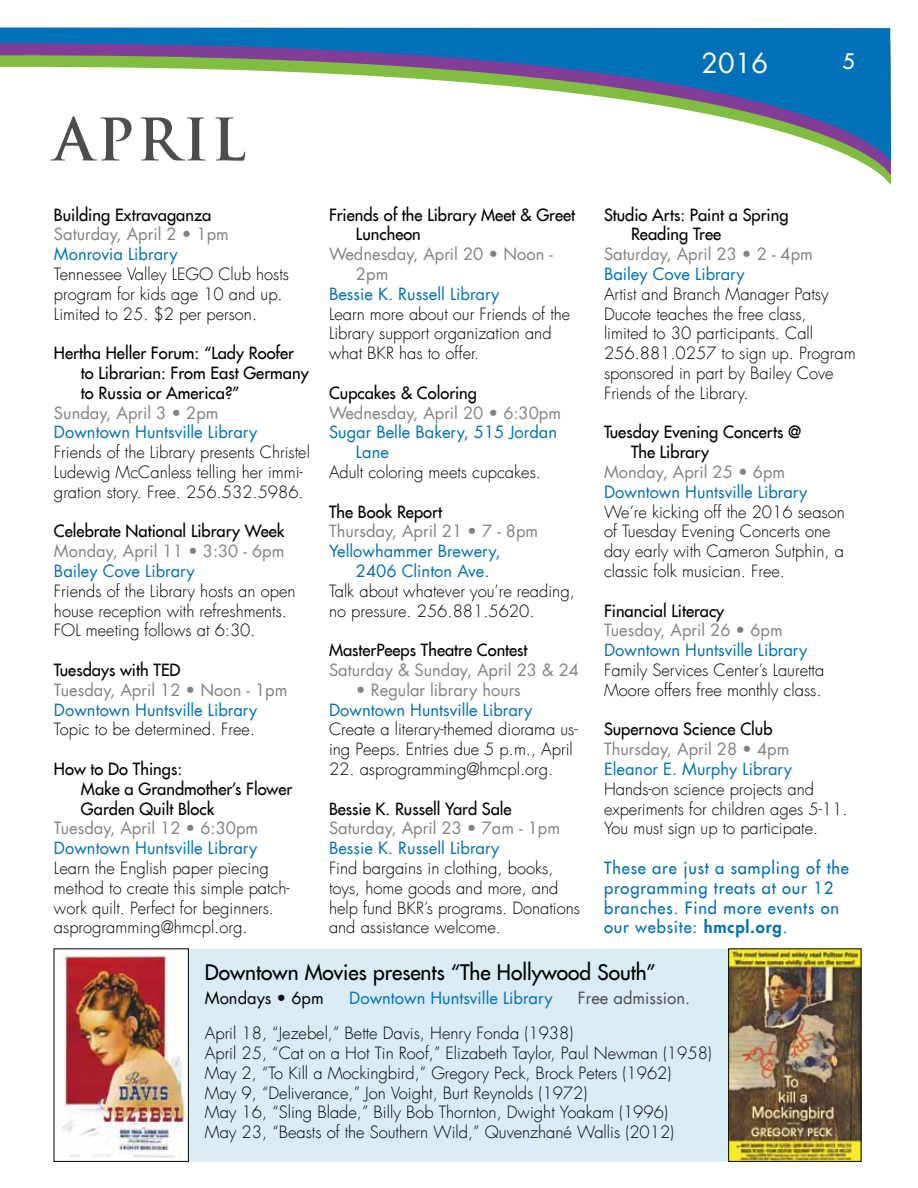
<style>
.page{position:relative;width:918px;height:1188px;background:#fff}
.page>*{position:absolute;margin:0;border:0;box-sizing:border-box;transform-origin:0 0}
.t1{font:700 57px "Trajan Pro";letter-spacing:.05em;color:#4d4d4f}
.t2{font:27px "Futura LT";color:#fff}
.t3{font:21px "Futura LT";color:#000}
.t4{font:21px "Futura LT";color:#fff}
.t5{font:300 16.5px/19.8px "Futura LT";color:#000}
.t6{font:16.5px/19.8px "Futura LT";color:#000}
.t7{font:16.5px/19.8px "Futura LT";color:#0070b9}
.t8{font:16.5px/19.8px "Futura LT";color:#808285}
.t9{font:16.5px/19.8px "Futura LT";letter-spacing:.05em;color:#0070b9}
.t10{font:16.5px "Futura LT";color:#4d4d4f}
.t11{font:16.5px "Futura LT";color:#000}
.s1{font-weight:800}
</style>
<div class="page">
<svg style="left:0;top:27px;width:891px;height:135px"></svg>
<div style="left:54px;top:949px;width:807px;height:213px;background:#d9ecf6;border-radius:18px"></div>
<img style="left:56px;top:950px;width:131px;height:210px">
<div style="left:54px;top:948px;width:135px;height:214px;border:1px solid #000"></div>
<img style="left:730px;top:950px;width:129px;height:210px">
<div style="left:728px;top:948px;width:133px;height:214px;border:1px solid #000"></div>
<h1 class="t1" style="left:54px;top:104px;width:189px">april</h1>
<p class="t6" style="left:54px;top:204px;width:159px">Building Extravaganza</p>
<p class="t8" style="left:54px;top:225px;width:176px">Saturday, April 2 • 1pm</p>
<p class="t7" style="left:54px;top:244px;width:125px">Monrovia Library</p>
<p class="t5" style="left:54px;top:265px;width:236px">Tennessee Valley LEGO Club hosts program for kids age 10 and up.<br>Limited to 25. $2 per person.</p>
<p class="t6" style="left:81px;top:343px;width:229px;text-indent:-27px">Hertha Heller Forum: “Lady Roofer to Librarian: From East Germany to Russia or America?”</p>
<p class="t8" style="left:54px;top:403px;width:166px">Sunday, April 3 • 2pm</p>
<p class="t7" style="left:54px;top:423px;width:205px">Downtown H untsville Library</p>
<p class="t5" style="left:54px;top:443px;width:257px">Friends of the Library presents Christel<br>Ludewig McCanless telling her immi&shy;gration story. Free. 256.532.5986.</p>
<p class="t6" style="left:54px;top:521px;width:232px">Celebrate National Library Week</p>
<p class="t8" style="left:54px;top:541px;width:232px">Monday, April 11 • 3:30 - 6pm</p>
<p class="t7" style="left:54px;top:561px;width:142px">Bailey Cove Library</p>
<p class="t5" style="left:54px;top:581px;width:243px">Friends of the Library hosts an open house reception with refreshments.<br>FOL meeting follows at 6:30.</p>
<p class="t6" style="left:54px;top:660px;width:128px">Tuesdays with TED</p>
<p class="t8" style="left:54px;top:680px;width:235px">Tuesday, April 12 • Noon - 1pm</p>
<p class="t7" style="left:54px;top:700px;width:205px">Downtown H untsville Library</p>
<p class="t5" style="left:54px;top:720px;width:203px">Topic to be determined. Free.</p>
<p class="t6" style="left:81px;top:759px;width:213px;text-indent:-27px">How to Do Things:<br>Make a Grandmother’s Flower<br>Garden Quilt Block</p>
<p class="t8" style="left:54px;top:819px;width:206px">Tuesday, April 12 • 6:30pm</p>
<p class="t7" style="left:54px;top:838px;width:205px">Downtown H untsville Library</p>
<p class="t5" style="left:54px;top:859px;width:237px">Learn the English paper piecing method to create this simple patch&shy;work quilt. Perfect for beginners. asprogramming@hmcpl.org.</p>
<p class="t6" style="left:356px;top:204px;width:221px;text-indent:-27px">Friends of the Library Meet &amp; Greet<br>Luncheon</p>
<p class="t8" style="left:356px;top:244px;width:198px;text-indent:-27px">Wednesday, April 20 • Noon -<br>2pm</p>
<p class="t7" style="left:329px;top:284px;width:172px">Bessie K. Russell Library</p>
<p class="t5" style="left:329px;top:304px;width:243px">Learn more about our Friends of the<br>Library support organization and what BKR has to offer.</p>
<p class="t6" style="left:329px;top:383px;width:150px">Cupcakes &amp; Coloring</p>
<p class="t8" style="left:329px;top:403px;width:234px">Wednesday, April 20 • 6:30pm</p>
<p class="t7" style="left:329px;top:423px;width:230px">Sugar Belle Bakery, 515 Jordan<br>Lane</p>
<p class="t5" style="left:329px;top:463px;width:213px">Adult coloring meets cupcakes.</p>
<p class="t6" style="left:329px;top:501px;width:115px">The Book Report</p>
<p class="t8" style="left:329px;top:522px;width:211px">Thursday, April 21 • 7 - 8pm</p>
<p class="t7" style="left:356px;top:541px;width:146px;text-indent:-27px">Yellowhammer Brewery,<br>2406 Clinton Ave.</p>
<p class="t5" style="left:329px;top:581px;width:247px">Talk about whatever you’re reading, no pressure. 256.881.5620.</p>
<p class="t6" style="left:329px;top:640px;width:200px">MasterPeeps Theatre Contest</p>
<p class="t8" style="left:329px;top:660px;width:252px">Saturday &amp; Sunday, April 23 &amp; 24</p>
<p class="t8" style="left:356px;top:680px;width:166px">• Regular library hours</p>
<p class="t7" style="left:329px;top:700px;width:205px">Downtown H untsville Library</p>
<p class="t5" style="left:329px;top:720px;width:250px">Create a literary-themed diorama us&shy;ing Peeps. Entries due 5 p.m., April</p>
<p class="t5" style="left:329px;top:760px;width:226px">22. asprogramming@hmcpl.org.</p>
<p class="t6" style="left:329px;top:798px;width:184px">Bessie K. Russell Yard Sale</p>
<p class="t8" style="left:329px;top:819px;width:233px">Saturday, April 23 • 7am - 1pm</p>
<p class="t7" style="left:329px;top:838px;width:172px">Bessie K. Russell Library</p>
<p class="t5" style="left:329px;top:859px;width:253px">Find bargains in clothing, books, toys, home goods and more, and help fund BKR’s programs. Donations and assistance welcome.</p>
<h2 class="t2" style="left:701px;top:46px;width:68px">2016</h2>
<p class="t4" style="left:843px;top:48px;width:14px">5</p>
<p class="t6" style="left:631px;top:204px;width:159px;text-indent:-27px">Studio Arts: Paint a Spring<br>Reading Tree</p>
<p class="t8" style="left:604px;top:244px;width:210px">Saturday, April 23 • 2 - 4pm</p>
<p class="t7" style="left:604px;top:264px;width:142px">Bailey Cove Library</p>
<p class="t5" style="left:604px;top:284px;width:253px">Artist and Branch Manager Patsy<br>Ducote teaches the free class,<br>limited to 30 participants. Call<br>256.881.0257 to sign up. Program sponsored in part by Bailey Cove<br>Friends of the Library.</p>
<p class="t6" style="left:631px;top:422px;width:172px;text-indent:-27px">Tuesday Evening Concerts @<br>The Library</p>
<p class="t8" style="left:604px;top:462px;width:183px">Monday, April 25 • 6pm</p>
<p class="t7" style="left:604px;top:482px;width:205px">Downtown H untsville Library</p>
<p class="t5" style="left:604px;top:502px;width:242px">We’re kicking off the 2016 season of Tuesday Evening Concerts one day early with Cameron Sutphin, a classic folk musician. Free.</p>
<p class="t6" style="left:604px;top:600px;width:122px">Financial Literacy</p>
<p class="t8" style="left:604px;top:621px;width:180px">Tuesday, April 26 • 6pm</p>
<p class="t7" style="left:604px;top:640px;width:205px">Downtown H untsville Library</p>
<p class="t5" style="left:604px;top:661px;width:222px">Family Services Center’s Lauretta<br>Moore offers free monthly class.</p>
<p class="t6" style="left:604px;top:719px;width:170px">Supernova Science Club</p>
<p class="t8" style="left:604px;top:739px;width:187px">Thursday, April 28 • 4pm</p>
<p class="t7" style="left:604px;top:759px;width:189px">Eleanor E. Murphy Library</p>
<p class="t5" style="left:604px;top:779px;width:245px">Hands-on science projects and experiments for children ages 5-11.<br>You must sign up to participate.</p>
<p class="t9" style="left:604px;top:858px;width:246px">These are just a sampling of the programming treats at our 12 branches. Find more events on our website: <span class="s1">hmcpl.org</span>.</p>
<p class="t3" style="left:205px;top:958px;width:453px">Downtown Movies presents “The Hollywood South”</p>
<p class="t11" style="left:205px;top:988px;width:120px">Mondays • 6pm</p>
<p class="t7" style="left:349px;top:988px;width:205px">Downtown H untsville Library</p>
<p class="t10" style="left:578px;top:988px;width:114px">Free admission.</p>
<p class="t5" style="left:205px;top:1024px;width:508px">April 18, “Jezebel,” Bette Davis, Henry Fonda (1938)<br>April 25, “Cat on a Hot Tin Roof,” Elizabeth Taylor, Paul Newman (1958)<br>May 2, “To Kill a Mockingbird,” Gregory Peck, Brock Peters (1962)<br>May 9, “Deliverance,” Jon Voight, Burt Reynolds (1972)<br>May 16, “Sling Blade,” Billy Bob Thornton, Dwight Yoakam (1996)<br>May 23, “Beasts of the Southern Wild,” Quvenzhané Wallis (2012)</p>
</div>
